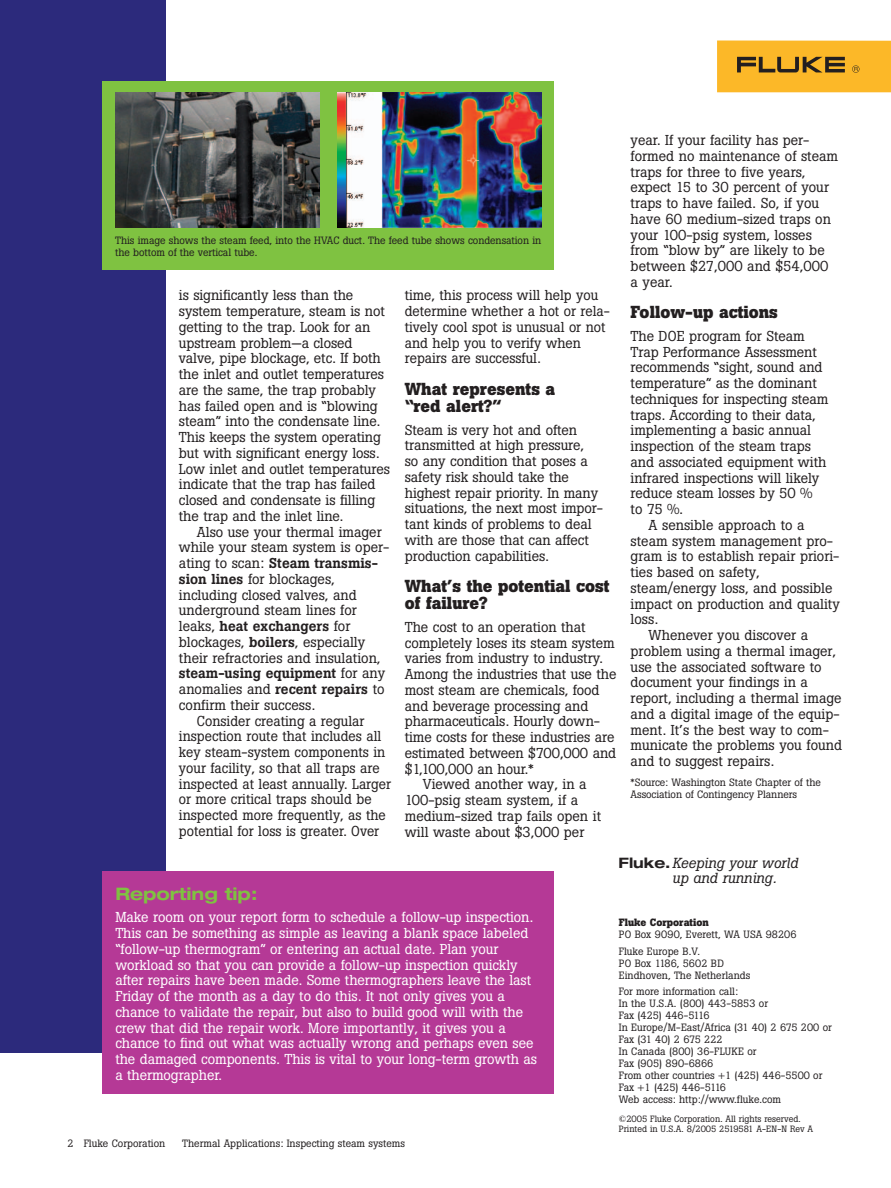
<style>
.page{position:relative;width:891px;height:1188px;background:#fff}
.page>*{position:absolute;margin:0;border:0;box-sizing:border-box;transform-origin:0 0}
.t1{font:700 17.25px/17.2px "Boton";color:#231f20}
.t2{font:700 expanded 17.25px "Helvetica Neue";color:#7fc241}
.t3{font:italic 14.4px/14.4px "Boton";color:#231f20}
.t4{font:14.25px/15.8px "Boton";color:#231f20}
.t5{font:14.25px/15.8px "Boton";letter-spacing:-.005em;color:#fff}
.t6{font:500 14.25px "Boton";color:#231f20}
.t7{font:10.5px/12px "Boton";color:#231f20}
.t8{font:700 10.5px "Boton";color:#231f20}
.t9{font:9px/9.8px "Boton";color:#231f20}
.s1{font-weight:400}
.s2{font-weight:500}
.s3{font-family:"Helvetica Neue";font-weight:700;font-style:normal;font-stretch:expanded}
</style>
<div class="page">
<div style="left:0;top:0;width:165px;height:1053px;background:#2c2a7c"></div>
<div style="left:717px;top:41px;width:174px;height:51px;background:#fcb828"></div>
<svg style="left:737px;top:57px;width:108px;height:15px"></svg>
<svg style="left:852px;top:65px;width:7px;height:8px"></svg>
<div style="left:102px;top:81px;width:451px;height:189px;background:#7fc241"></div>
<img style="left:338px;top:92px;width:204px;height:135px">
<img style="left:116px;top:93px;width:204px;height:135px">
<div style="left:102px;top:871px;width:452px;height:223px;background:#b53996"></div>
<p class="t7" style="left:115px;top:235px;width:428px">This image shows the steam feed, into the HVAC duct. The feed tube shows condensation in the bottom of the vertical tube.</p>
<p class="t4" style="left:179px;top:289px;width:213px">is significantly less than the system temperature, steam is not getting to the trap. Look for an upstream problem—a closed valve, pipe blockage, etc. If both the inlet and outlet temperatures are the same, the trap probably has failed open and is “blowing steam” into the condensate line.<br>This keeps the system operating but with significant energy loss.<br>Low inlet and outlet temperatures indicate that the trap has failed closed and condensate is filling the trap and the inlet line.</p>
<p class="t4" style="left:197px;top:525px;width:186px">Also use your thermal imager</p>
<p class="t4" style="left:179px;top:541px;width:212px">while your steam system is oper-</p>
<p class="t6" style="left:179px;top:558px;width:201px"><span class="s1">ating to scan:</span> Steam transmis-</p>
<p class="t4" style="left:179px;top:572px;width:157px"><span class="s2">sion lines</span> for blockages,</p>
<p class="t4" style="left:179px;top:588px;width:179px">including closed valves, and</p>
<p class="t4" style="left:179px;top:604px;width:179px">underground steam lines for</p>
<p class="t6" style="left:179px;top:621px;width:173px"><span class="s1">leaks,</span> heat exchangers <span class="s1">for</span></p>
<p class="t4" style="left:179px;top:635px;width:188px">blockages, <span class="s2">boilers</span>, especially</p>
<p class="t4" style="left:179px;top:651px;width:203px">their refractories and insulation,</p>
<p class="t6" style="left:179px;top:668px;width:208px">steam-using equipment <span class="s1">for any</span></p>
<p class="t4" style="left:179px;top:683px;width:207px">anomalies and <span class="s2">recent repairs</span> to</p>
<p class="t4" style="left:179px;top:698px;width:138px">confirm their success.</p>
<p class="t4" style="left:197px;top:714px;width:169px">Consider creating a regular</p>
<p class="t4" style="left:179px;top:730px;width:204px">inspection route that includes all</p>
<p class="t4" style="left:179px;top:746px;width:208px">key steam-system components in</p>
<p class="t4" style="left:179px;top:761px;width:202px">your facility, so that all traps are</p>
<p class="t4" style="left:179px;top:777px;width:214px">inspected at least annually. Larger</p>
<p class="t4" style="left:179px;top:793px;width:194px">or more critical traps should be</p>
<p class="t4" style="left:179px;top:809px;width:208px">inspected more frequently, as the</p>
<p class="t4" style="left:179px;top:824px;width:202px">potential for loss is greater. Over</p>
<p class="t4" style="left:405px;top:289px;width:207px">time, this process will help you determine whether a hot or rela&shy;tively cool spot is unusual or not and help you to verify when repairs are successful.</p>
<p class="t1" style="left:405px;top:382px;width:152px">What represents a “red alert?”</p>
<p class="t4" style="left:405px;top:423px;width:200px">Steam is very hot and often transmitted at high pressure,<br>so any condition that poses a safety risk should take the highest repair priority. In many situations, the next most impor&shy;tant kinds of problems to deal with are those that can affect production capabilities.</p>
<p class="t1" style="left:405px;top:579px;width:206px">What’s the potential cost of failure?</p>
<p class="t4" style="left:405px;top:620px;width:182px">The cost to an operation that</p>
<p class="t4" style="left:405px;top:636px;width:211px">completely loses its steam system</p>
<p class="t4" style="left:405px;top:652px;width:200px">varies from industry to industry.</p>
<p class="t4" style="left:405px;top:668px;width:213px">Among the industries that use the</p>
<p class="t4" style="left:405px;top:683px;width:196px">most steam are chemicals, food</p>
<p class="t4" style="left:405px;top:699px;width:185px">and beverage processing and</p>
<p class="t4" style="left:405px;top:715px;width:197px">pharmaceuticals. Hourly down-</p>
<p class="t4" style="left:405px;top:731px;width:211px">time costs for these industries are</p>
<p class="t4" style="left:405px;top:746px;width:213px">estimated between $700,000 and</p>
<p class="t4" style="left:405px;top:762px;width:131px">$1,100,000 an hour.*</p>
<p class="t4" style="left:423px;top:778px;width:165px">Viewed another way, in a</p>
<p class="t4" style="left:405px;top:794px;width:175px">100-psig steam system, if a</p>
<p class="t4" style="left:405px;top:809px;width:198px">medium-sized trap fails open it</p>
<p class="t4" style="left:405px;top:825px;width:181px">will waste about $3,000 per</p>
<p class="t4" style="left:631px;top:134px;width:209px">year. If your facility has per&shy;formed no maintenance of steam traps for three to five years, expect 15 to 30 percent of your traps to have failed. So, if you have 60 medium-sized traps on your 100-psig system, losses from “blow by” are likely to be between $27,000 and $54,000 a year.</p>
<p class="t1" style="left:631px;top:305px;width:149px">Follow-up actions</p>
<p class="t4" style="left:631px;top:329px;width:176px">The DOE program for Steam</p>
<p class="t4" style="left:631px;top:345px;width:188px">Trap Performance Assessment</p>
<p class="t4" style="left:631px;top:361px;width:194px">recommends “sight, sound and</p>
<p class="t4" style="left:631px;top:377px;width:188px">temperature” as the dominant</p>
<p class="t4" style="left:631px;top:392px;width:199px">techniques for inspecting steam</p>
<p class="t4" style="left:631px;top:408px;width:187px">traps. According to their data,</p>
<p class="t4" style="left:631px;top:424px;width:182px">implementing a basic annual</p>
<p class="t4" style="left:631px;top:440px;width:182px">inspection of the steam traps</p>
<p class="t4" style="left:631px;top:455px;width:197px">and associated equipment with</p>
<p class="t4" style="left:631px;top:471px;width:190px">infrared inspections will likely</p>
<p class="t4" style="left:631px;top:487px;width:184px">reduce steam losses by 50 %</p>
<p class="t4" style="left:631px;top:503px;width:54px">to 75 %.</p>
<p class="t4" style="left:649px;top:518px;width:158px">A sensible approach to a</p>
<p class="t4" style="left:631px;top:534px;width:204px">steam system management pro-</p>
<p class="t4" style="left:631px;top:550px;width:210px">gram is to establish repair priori-</p>
<p class="t4" style="left:631px;top:566px;width:131px">ties based on safety,</p>
<p class="t4" style="left:631px;top:581px;width:203px">steam/energy loss, and possible</p>
<p class="t4" style="left:631px;top:597px;width:211px">impact on production and quality</p>
<p class="t4" style="left:631px;top:613px;width:29px">loss.</p>
<p class="t4" style="left:649px;top:629px;width:161px">Whenever you discover a</p>
<p class="t4" style="left:631px;top:644px;width:207px">problem using a thermal imager,</p>
<p class="t4" style="left:631px;top:660px;width:192px">use the associated software to</p>
<p class="t4" style="left:631px;top:676px;width:179px">document your findings in a</p>
<p class="t4" style="left:631px;top:692px;width:212px">report, including a thermal image</p>
<p class="t4" style="left:631px;top:707px;width:210px">and a digital image of the equip-</p>
<p class="t4" style="left:631px;top:723px;width:200px">ment. It’s the best way to com-</p>
<p class="t4" style="left:631px;top:739px;width:213px">municate the problems you found</p>
<p class="t4" style="left:631px;top:755px;width:145px">and to suggest repairs.</p>
<p class="t7" style="left:631px;top:777px;width:192px">*Source: Washington State Chapter of the<br>Association of Contingency Planners</p>
<p class="t2" style="left:115px;top:887px;width:144px">Reporting tip:</p>
<p class="t5" style="left:115px;top:911px;width:423px">Make room on your report form to schedule a follow-up inspection.<br>This can be something as simple as leaving a blank space labeled “follow-up thermogram” or entering an actual date. Plan your workload so that you can provide a follow-up inspection quickly after repairs have been made. Some thermographers leave the last Friday of the month as a day to do this. It not only gives you a chance to validate the repair, but also to build good will with the crew that did the repair work. More importantly, it gives you a chance to find out what was actually wrong and perhaps even see the damaged components. This is vital to your long-term growth as a thermographer.</p>
<p class="t7" style="left:67px;top:1139px;width:99px">2 Fluke Corporation</p>
<p class="t7" style="left:182px;top:1139px;width:224px">Thermal Applications: Inspecting steam systems</p>
<p class="t3" style="left:673px;top:858px;width:127px;text-indent:-54px"><span class="s3">Fluke.</span>Keeping your world up and running.</p>
<p class="t8" style="left:619px;top:919px;width:91px">Fluke Corporation</p>
<p class="t7" style="left:619px;top:928px;width:179px;line-height:16.5px">PO Box 9090, Everett, WA USA 98206<br>Fluke Europe B.V.</p>
<p class="t7" style="left:619px;top:958px;width:133px">PO Box 1186, 5602 BD<br>Eindhoven, The Netherlands</p>
<p class="t7" style="left:619px;top:987px;width:215px">For more information call:<br>In the U.S.A. (800) 443-5853 or<br>Fax (425) 446-5116<br>In Europe/M-East/Africa (31 40) 2 675 200 or<br>Fax (31 40) 2 675 222<br>In Canada (800) 36-FLUKE or<br>Fax (905) 890-6866<br>From other countries +1 (425) 446-5500 or<br>Fax +1 (425) 446-5116<br>Web access: http://www.fluke.com</p>
<p class="t9" style="left:619px;top:1115px;width:196px">©2005 Fluke Corporation. All rights reserved.<br>Printed in U.S.A. 8/2005 2519581 A-EN-N Rev A</p>
</div>
